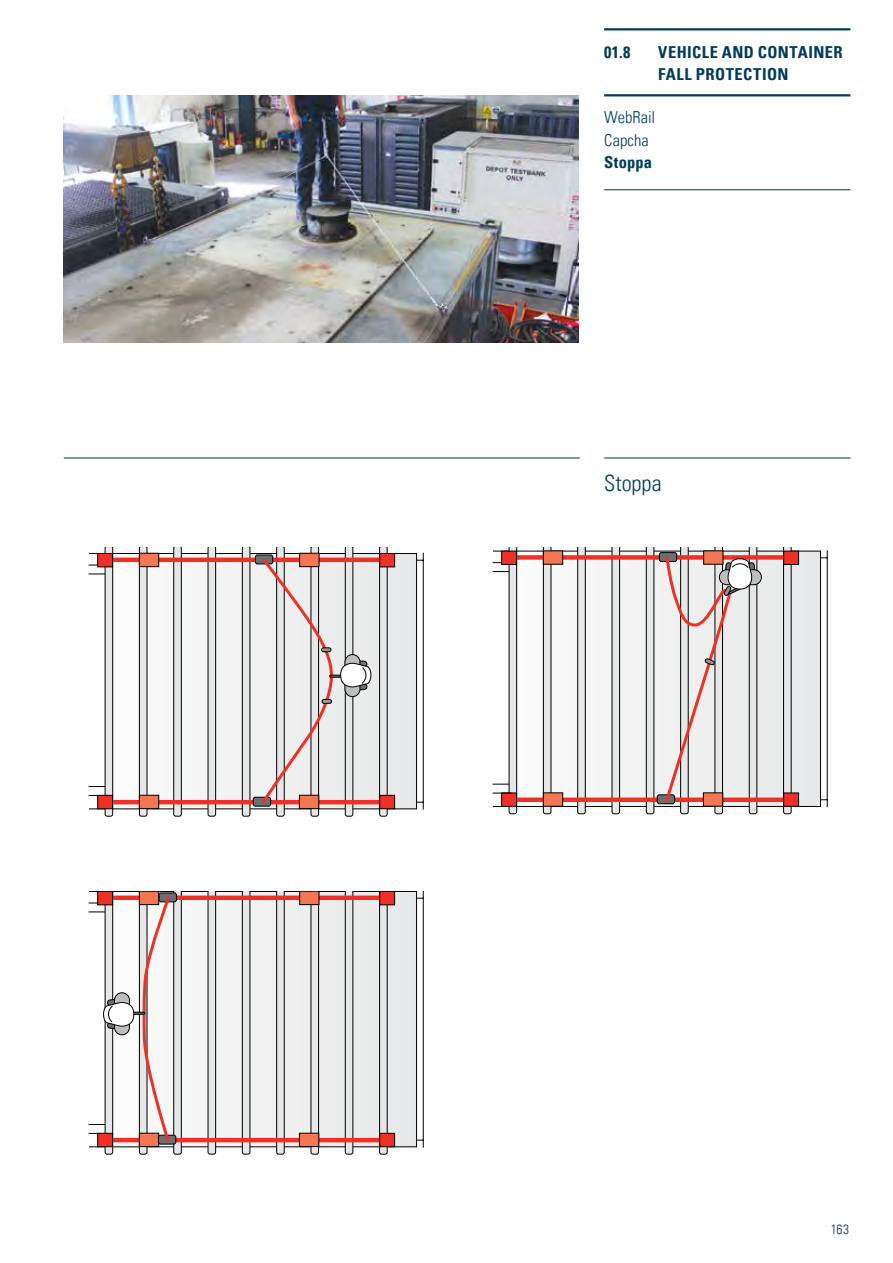
<style>
.page{position:relative;width:893px;height:1263px;background:#fff}
.page>*{position:absolute;margin:0;border:0;box-sizing:border-box;transform-origin:0 0}
.t1{font:300 condensed 22.5px "Univers LT Std";color:#013c5b}
.t2{font:700 condensed 16.5px/22.5px "Univers";letter-spacing:.025em;color:#013c5b}
.t3{font:300 condensed 16.5px/22.5px "Univers LT Std";color:#013c5b}
.t4{font:300 condensed 13.5px "Univers LT Std";color:#013c5b}
</style>
<div class="page">
<img style="left:64px;top:96px;width:514px;height:246px">
<hr style="left:604px;top:457px;width:246px;height:1px;background:#013c5b">
<hr style="left:64px;top:457px;width:516px;height:1px;background:#013c5b">
<svg style="left:105px;top:547px;width:8px;height:269px"></svg>
<svg style="left:139px;top:547px;width:8px;height:269px"></svg>
<svg style="left:173px;top:547px;width:9px;height:269px"></svg>
<svg style="left:208px;top:547px;width:8px;height:269px"></svg>
<svg style="left:242px;top:547px;width:8px;height:269px"></svg>
<svg style="left:379px;top:547px;width:9px;height:269px"></svg>
<svg style="left:88px;top:552px;width:336px;height:258px"></svg>
<div style="left:255px;top:555px;width:18px;height:9px;background:#6d6e71;border-radius:2px"></div>
<div style="left:255px;top:555px;width:18px;height:9px;border:1px solid #000;border-radius:2px"></div>
<div style="left:253px;top:797px;width:18px;height:9px;background:#6d6e71;border-radius:2px"></div>
<div style="left:253px;top:797px;width:18px;height:9px;border:1px solid #000;border-radius:2px"></div>
<svg style="left:260px;top:547px;width:112px;height:269px"></svg>
<div style="left:322px;top:699px;width:10px;height:5px;border:1px solid #000;border-radius:2px"></div>
<svg style="left:208px;top:1148px;width:8px;height:6px"></svg>
<svg style="left:242px;top:1148px;width:8px;height:6px"></svg>
<svg style="left:276px;top:1148px;width:9px;height:6px"></svg>
<svg style="left:311px;top:1148px;width:8px;height:6px"></svg>
<svg style="left:345px;top:1148px;width:8px;height:6px"></svg>
<svg style="left:379px;top:1148px;width:9px;height:6px"></svg>
<svg style="left:88px;top:891px;width:336px;height:257px"></svg>
<div style="left:299px;top:1133px;width:20px;height:14px;background:#f47754;border:1px solid #000"></div>
<svg style="left:103px;top:891px;width:79px;height:263px"></svg>
<svg style="left:509px;top:547px;width:8px;height:267px"></svg>
<svg style="left:543px;top:547px;width:8px;height:267px"></svg>
<svg style="left:577px;top:547px;width:9px;height:267px"></svg>
<svg style="left:612px;top:547px;width:8px;height:267px"></svg>
<svg style="left:646px;top:547px;width:8px;height:267px"></svg>
<svg style="left:783px;top:547px;width:8px;height:267px"></svg>
<svg style="left:492px;top:550px;width:336px;height:258px"></svg>
<div style="left:659px;top:553px;width:18px;height:8px;background:#6d6e71;border-radius:2px"></div>
<div style="left:659px;top:552px;width:18px;height:10px;border:1px solid #000;border-radius:2px"></div>
<div style="left:657px;top:795px;width:18px;height:9px;background:#6d6e71;border-radius:2px"></div>
<div style="left:657px;top:794px;width:18px;height:10px;border:1px solid #000;border-radius:2px"></div>
<svg style="left:719px;top:570px;width:42px;height:15px"></svg>
<div style="left:719px;top:569px;width:43px;height:16px;border:1px solid #000;border-radius:7px"></div>
<svg style="left:663px;top:547px;width:94px;height:267px"></svg>
<hr style="left:604px;top:28px;width:246px;height:2px;background:#013c5b">
<hr style="left:604px;top:94px;width:246px;height:2px;background:#013c5b">
<hr style="left:604px;top:189px;width:246px;height:1px;background:#013c5b">
<p class="t2" style="left:604px;top:41px;width:28px">01.8</p>
<p class="t2" style="left:658px;top:41px;width:186px">VEHICLE AND CONTAINER<br>FALL PROTECTION</p>
<p class="t3" style="left:604px;top:106px;width:52px">WebRail<br>Capcha</p>
<p class="t2" style="left:604px;top:151px;width:49px">Stoppa</p>
<h1 class="t1" style="left:604px;top:470px;width:59px">Stoppa</h1>
<p class="t4" style="left:831px;top:1221px;width:20px">163</p>
</div>
